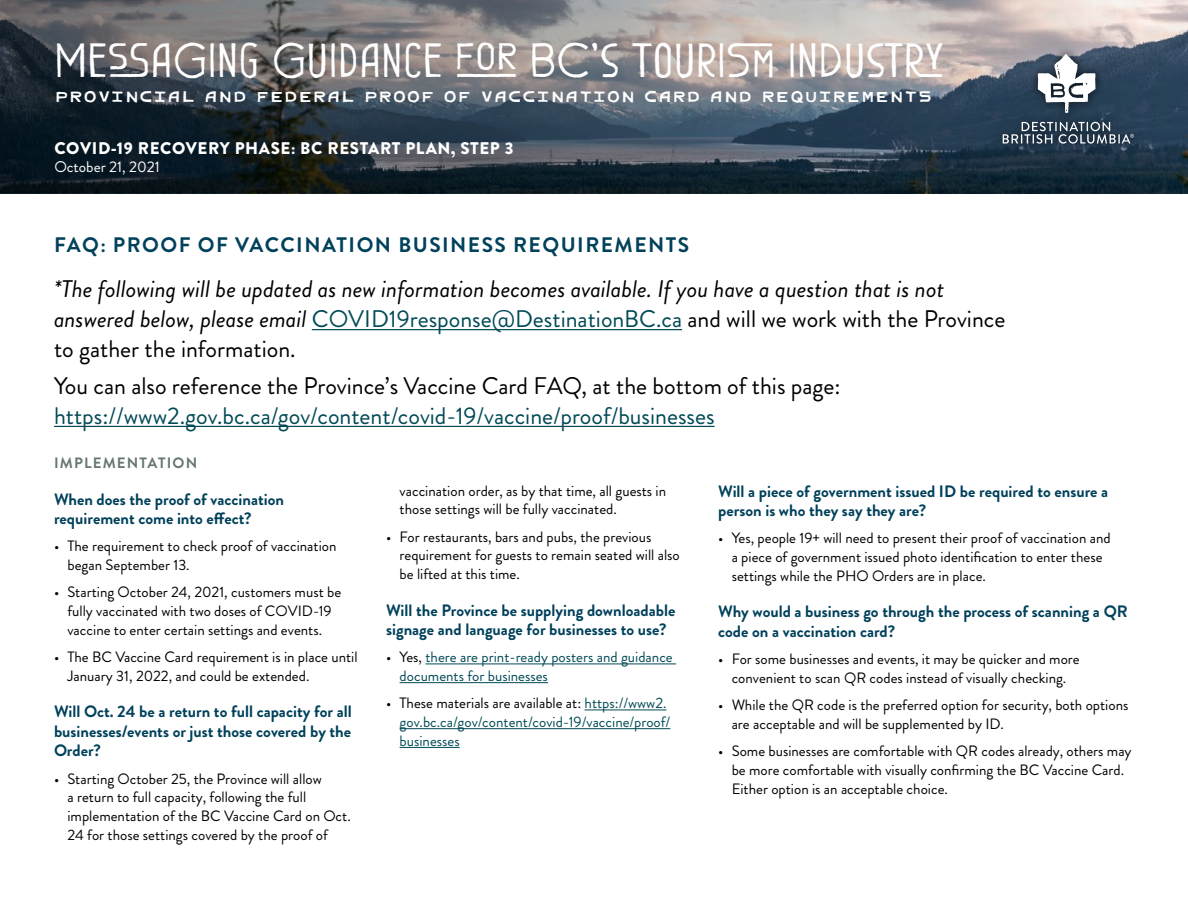
<style>
.page{position:relative;width:1188px;height:918px;background:#fff}
.page>*{position:absolute;margin:0;border:0;box-sizing:border-box;transform-origin:0 0}
.t1{font:36px "Great Forestv 2 Pro";color:#fff}
.t2{font:italic 24px/30px "Brandon Grotesque";color:#000}
.t3{font:24px "Brandon Grotesque";color:#000}
.t4{font:24px "Brandon Grotesque";color:#004a55}
.t5{font:23.7px "Great Forest Small Caps";color:#fff}
.t6{font:700 21px "Brandon Grotesque";letter-spacing:.07em;color:#00415b}
.t7{font:900 16.8px "Brandon Grotesque";letter-spacing:.035em;color:#fff}
.t8{font:700 16.5px/19.5px "Brandon Grotesque";color:#00415b}
.t9{font:15.3px "Brandon Grotesque";color:#fff}
.t10{font:15px/18.8px "Brandon Grotesque";color:#000}
.t11{font:15px/18.8px "Brandon Grotesque";color:#004a55}
.t12{font:700 15px "Brandon Grotesque";letter-spacing:.075em;color:#677773}
.s1{font-style:normal;color:#004a55}
.s2{font-style:normal}
.s3{color:#000}
</style>
<div class="page">
<svg style="left:0;top:0;width:1188px;height:193px;background:#585f66"></svg>
<div style="left:993px;top:45px;width:150px;height:108px;background:#000;opacity:.75"></div>
<svg style="left:1038px;top:54px;width:57px;height:59px"></svg>
<svg style="left:1003px;top:122px;width:131px;height:22px;background:#536271"></svg>
<hr style="left:312px;top:329px;width:370px;height:1px;background:#004a55">
<hr style="left:54px;top:426px;width:661px;height:1px;background:#004a55">
<hr style="left:425px;top:664px;width:251px;height:1px;background:#004a55">
<hr style="left:400px;top:682px;width:148px;height:1px;background:#004a55">
<hr style="left:585px;top:710px;width:82px;height:1px;background:#004a55">
<hr style="left:400px;top:728px;width:270px;height:1px;background:#004a55">
<hr style="left:400px;top:747px;width:60px;height:1px;background:#004a55">
<h1 class="t1" style="left:54px;top:33px;width:891px">MES_SAGING GUIDANCE F_O_R BC'S TOURIS≠M INDUSTR_Y</h1>
<h3 class="t5" style="left:54px;top:87px;width:880px">Provincial and Federal Proof of Vaccination Card and Requirements</h3>
<p class="t7" style="left:54px;top:136px;width:461px">COVID-19 RECOVERY PHASE: BC RESTART PLAN, STEP 3</p>
<p class="t9" style="left:54px;top:156px;width:107px">October 21, 2021</p>
<h3 class="t6" style="left:54px;top:230px;width:637px">FAQ: PROOF OF VACCINATION BUSINESS REQUIREMENTS</h3>
<h2 class="t2" style="left:54px;top:274px;width:953px">*The following will be updated as new information becomes available. If you have a question that is not answered below, please email <span class="s1">COVID19response@DestinationBC.ca</span> <span class="s2">and will we work with the Province to gather the information.</span></h2>
<h2 class="t3" style="left:54px;top:369px;width:788px">You can also reference the Province’s Vaccine Card FAQ, at the bottom of this page:</h2>
<h2 class="t4" style="left:54px;top:399px;width:662px">https://www2.gov.bc.ca/gov/content/covid-19/vaccine/proof/businesses</h2>
<p class="t12" style="left:54px;top:452px;width:145px">IMPLEMENTATION</p>
<p class="t8" style="left:54px;top:489px;width:232px">When does the proof of vaccination requirement come into effect?</p>
<p class="t10" style="left:68px;top:537px;width:271px;text-indent:-14px">• The requirement to check proof of vaccination began September 13.</p>
<p class="t10" style="left:54px;top:583px;width:289px;text-align:center">• Starting October 24, 2021, customers must be fully vaccinated with two doses of COVID-19 vaccine to enter certain settings and events.</p>
<p class="t10" style="left:68px;top:648px;width:292px;text-indent:-14px">• The BC Vaccine Card requirement is in place until<br>January 31, 2022, and could be extended.</p>
<p class="t8" style="left:54px;top:702px;width:299px;text-align:justify">Will Oct. 24 be a return to full capacity for all businesses/events or just those covered by the Order?</p>
<p class="t10" style="left:68px;top:769px;width:285px;text-indent:-14px">• Starting October 25, the Province will allow<br>a return to full capacity, following the full implementation of the BC Vaccine Card on Oct.<br>24 for those settings covered by the proof of</p>
<p class="t8" style="left:718px;top:482px;width:392px">Will a piece of government issued ID be required to ensure a person is who they say they are?</p>
<p class="t10" style="left:732px;top:529px;width:381px;text-indent:-14px">• Yes, people 19+ will need to present their proof of vaccination and a piece of government issued photo identification to enter these settings while the PHO Orders are in place.</p>
<p class="t8" style="left:718px;top:602px;width:411px">Why would a business go through the process of scanning a QR code on a vaccination card?</p>
<p class="t10" style="left:718px;top:650px;width:363px;text-align:center">• For some businesses and events, it may be quicker and more convenient to scan QR codes instead of visually checking.</p>
<p class="t10" style="left:732px;top:696px;width:398px;text-indent:-14px">• While the QR code is the preferred option for security, both options are acceptable and will be supplemented by ID.</p>
<p class="t10" style="left:732px;top:742px;width:401px;text-indent:-14px">• Some businesses are comfortable with QR codes already, others may be more comfortable with visually confirming the BC Vaccine Card.<br>Either option is an acceptable choice.</p>
<p class="t10" style="left:400px;top:481px;width:268px">vaccination order, as by that time, all guests in those settings will be fully vaccinated.</p>
<p class="t10" style="left:400px;top:527px;width:282px;text-indent:-14px">• For restaurants, bars and pubs, the previous requirement for guests to remain seated will also be lifted at this time.</p>
<p class="t8" style="left:386px;top:600px;width:291px">Will the Province be supplying downloadable signage and language for businesses to use?</p>
<p class="t11" style="left:400px;top:648px;width:275px;text-indent:-14px"><span class="s3">• Yes,</span> there are print-ready posters and guidance documents for businesses</p>
<p class="t11" style="left:400px;top:694px;width:272px;text-indent:-14px"><span class="s3">• These materials are available at:</span> https://www2. gov.bc.ca/gov/content/covid-19/vaccine/proof/ businesses</p>
</div>
